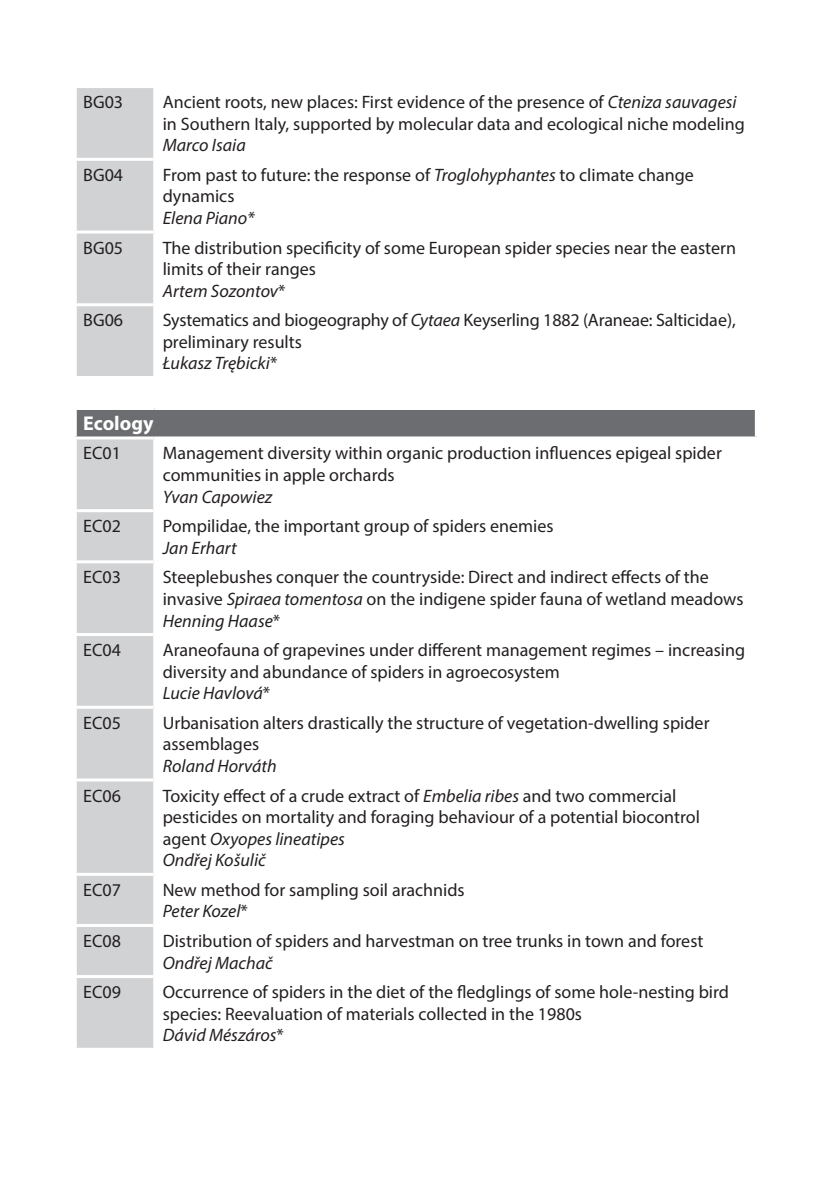
<style>
.page{position:relative;width:840px;height:1191px;background:#fff}
.page>*{position:absolute;margin:0;border:0;box-sizing:border-box;transform-origin:0 0}
.t1{font:700 20px "Myriad Pro";color:#fff}
.t2{font:18px/21.6px "Myriad Pro";color:#231f20}
.t3{font:italic 18px "Myriad Pro";color:#231f20}
.s1{font-style:italic}
</style>
<div class="page">
<div style="left:77px;top:88px;width:76px;height:288px;background:#d1d2d4"></div>
<hr style="left:74px;top:158px;width:79px;height:3px;background:#fff">
<hr style="left:74px;top:230px;width:79px;height:3px;background:#fff">
<hr style="left:74px;top:303px;width:79px;height:3px;background:#fff">
<div style="left:75px;top:408px;width:681px;height:30px;background:#6c6d70"></div>
<div style="left:77px;top:439px;width:76px;height:608px;background:#d1d2d4"></div>
<hr style="left:74px;top:407px;width:81px;height:3px;background:#fff">
<hr style="left:74px;top:410px;width:3px;height:26px;background:#fff">
<hr style="left:155px;top:407px;width:602px;height:3px;background:#fff">
<hr style="left:754px;top:410px;width:3px;height:26px;background:#fff">
<hr style="left:74px;top:436px;width:79px;height:3px;background:#fff">
<hr style="left:74px;top:509px;width:79px;height:3px;background:#fff">
<hr style="left:74px;top:560px;width:79px;height:3px;background:#fff">
<hr style="left:74px;top:633px;width:79px;height:3px;background:#fff">
<hr style="left:74px;top:706px;width:79px;height:3px;background:#fff">
<hr style="left:74px;top:778px;width:79px;height:3px;background:#fff">
<hr style="left:74px;top:873px;width:79px;height:3px;background:#fff">
<hr style="left:74px;top:924px;width:79px;height:3px;background:#fff">
<hr style="left:74px;top:975px;width:79px;height:3px;background:#fff">
<hr style="left:153px;top:436px;width:604px;height:3px;background:#fff">
<p class="t2" style="left:83px;top:91px;width:41px">BG03</p>
<p class="t2" style="left:163px;top:91px;width:583px">Ancient roots, new places: First evidence of the presence of <span class="s1">Cteniza sauvagesi </span>in Southern Italy, supported by molecular data and ecological niche modeling</p>
<p class="t3" style="left:163px;top:134px;width:84px">Marco Isaia</p>
<p class="t2" style="left:83px;top:164px;width:41px">BG04</p>
<p class="t2" style="left:163px;top:164px;width:532px">From past to future: the response of <span class="s1">Troglohyphantes</span> to climate change dynamics</p>
<p class="t3" style="left:163px;top:207px;width:93px">Elena Piano*</p>
<p class="t2" style="left:83px;top:236px;width:41px">BG05</p>
<p class="t2" style="left:163px;top:236px;width:574px">The distribution specificity of some European spider species near the eastern limits of their ranges<br><span class="s1">Artem Sozontov</span>*</p>
<p class="t2" style="left:83px;top:309px;width:41px">BG06</p>
<p class="t2" style="left:163px;top:309px;width:574px">Systematics and biogeography of <span class="s1">Cytaea</span> Keyserling 1882 (Araneae: Salticidae), preliminary results<br><span class="s1">Łukasz Trębicki</span>*</p>
<p class="t1" style="left:83px;top:410px;width:72px">Ecology</p>
<p class="t2" style="left:83px;top:442px;width:39px">EC01</p>
<p class="t2" style="left:163px;top:442px;width:560px">Management diversity within organic production influences epigeal spider communities in apple orchards</p>
<p class="t3" style="left:163px;top:485px;width:111px">Yvan Capowiez</p>
<p class="t2" style="left:83px;top:515px;width:39px">EC02</p>
<p class="t2" style="left:163px;top:515px;width:392px">Pompilidae, the important group of spiders enemies</p>
<p class="t3" style="left:163px;top:536px;width:75px">Jan Erhart</p>
<p class="t2" style="left:83px;top:566px;width:39px">EC03</p>
<p class="t2" style="left:163px;top:566px;width:582px">Steeplebushes conquer the countryside: Direct and indirect effects of the invasive <span class="s1">Spiraea tomentosa</span> on the indigene spider fauna of wetland meadows<br><span class="s1">Henning Haase</span>*</p>
<p class="t2" style="left:83px;top:639px;width:39px">EC04</p>
<p class="t2" style="left:163px;top:639px;width:583px">Araneofauna of grapevines under different management regimes – increasing diversity and abundance of spiders in agroecosystem<br><span class="s1">Lucie Havlová</span>*</p>
<p class="t2" style="left:83px;top:711px;width:39px">EC05</p>
<p class="t2" style="left:163px;top:711px;width:548px">Urbanisation alters drastically the structure of vegetation-dwelling spider assemblages</p>
<p class="t3" style="left:163px;top:755px;width:115px">Roland Horváth</p>
<p class="t2" style="left:83px;top:784px;width:39px">EC06</p>
<p class="t2" style="left:163px;top:784px;width:538px">Toxicity effect of a crude extract of <span class="s1">Embelia ribes</span> and two commercial pesticides on mortality and foraging behaviour of a potential biocontrol agent <span class="s1">Oxyopes lineatipes<br>Ondřej Košulič</span></p>
<p class="t2" style="left:83px;top:878px;width:39px">EC07</p>
<p class="t2" style="left:163px;top:878px;width:303px">New method for sampling soil arachnids<br><span class="s1">Peter Kozel</span>*</p>
<p class="t2" style="left:83px;top:930px;width:39px">EC08</p>
<p class="t2" style="left:163px;top:930px;width:542px">Distribution of spiders and harvestman on tree trunks in town and forest</p>
<p class="t3" style="left:163px;top:951px;width:111px">Ondřej Machač</p>
<p class="t2" style="left:83px;top:981px;width:39px">EC09</p>
<p class="t2" style="left:163px;top:981px;width:567px">Occurrence of spiders in the diet of the fledglings of some hole-nesting bird species: Reevaluation of materials collected in the 1980s<br><span class="s1">Dávid Mészáros</span>*</p>
</div>
